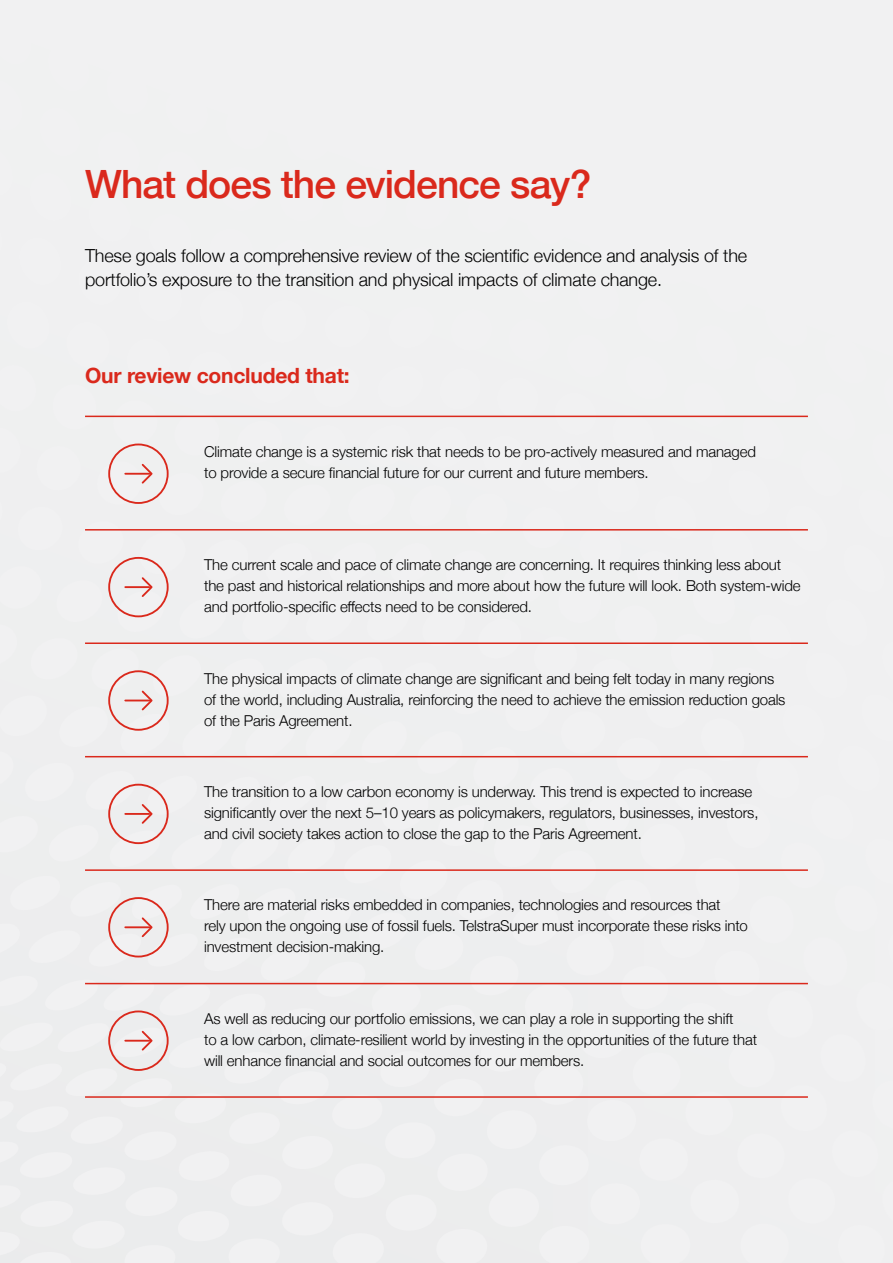
<style>
.page{position:relative;width:893px;height:1263px;background:#fff}
.page>*{position:absolute;margin:0;border:0;box-sizing:border-box;transform-origin:0 0}
.t1{font:500 39px "Helvetica Neue";letter-spacing:-.025em;color:#da291c}
.t2{font:700 21px "Helvetica Neue";letter-spacing:-.01em;color:#da291c}
.t3{font:300 18px/24px "Helvetica Neue";letter-spacing:-.01em;color:#000}
.t4{font:300 15px/21px "Helvetica Neue";letter-spacing:-.01em;color:#000}
</style>
<div class="page">
<div style="left:0;top:0;width:421px;height:1263px;background:#f0f0f1"></div>
<div style="left:421px;top:0;width:472px;height:1263px;background:#f1f1f2"></div>
<hr style="left:85px;top:416px;width:723px;height:1px;background:#da291c">
<hr style="left:85px;top:529px;width:723px;height:1px;background:#da291c">
<div style="left:108px;top:443px;width:61px;height:61px;border:2px solid #da291c;border-radius:50%"></div>
<hr style="left:125px;top:473px;width:24px;height:2px;background:#da291c">
<svg style="left:140px;top:462px;width:14px;height:23px"></svg>
<hr style="left:85px;top:869px;width:723px;height:2px;background:#da291c">
<div style="left:108px;top:784px;width:61px;height:60px;border:2px solid #da291c;border-radius:50%"></div>
<hr style="left:125px;top:813px;width:24px;height:2px;background:#da291c">
<svg style="left:140px;top:802px;width:14px;height:23px"></svg>
<hr style="left:85px;top:756px;width:723px;height:1px;background:#da291c">
<div style="left:108px;top:670px;width:61px;height:61px;border:2px solid #da291c;border-radius:50%"></div>
<svg style="left:125px;top:689px;width:29px;height:23px"></svg>
<hr style="left:85px;top:1096px;width:723px;height:2px;background:#da291c">
<div style="left:108px;top:1010px;width:61px;height:61px;border:2px solid #da291c;border-radius:50%"></div>
<hr style="left:125px;top:1040px;width:24px;height:2px;background:#da291c">
<svg style="left:140px;top:1029px;width:14px;height:23px"></svg>
<hr style="left:85px;top:642px;width:723px;height:2px;background:#da291c">
<div style="left:108px;top:557px;width:61px;height:60px;border:2px solid #da291c;border-radius:50%"></div>
<hr style="left:125px;top:586px;width:24px;height:2px;background:#da291c">
<svg style="left:140px;top:575px;width:14px;height:24px"></svg>
<hr style="left:85px;top:983px;width:723px;height:1px;background:#da291c">
<div style="left:108px;top:897px;width:61px;height:60px;border:2px solid #da291c;border-radius:50%"></div>
<hr style="left:125px;top:926px;width:24px;height:2px;background:#da291c">
<svg style="left:140px;top:916px;width:14px;height:23px"></svg>
<h1 class="t1" style="left:85px;top:153px;width:508px">What does the evidence say?</h1>
<p class="t3" style="left:85px;top:242px;width:664px">These goals follow a comprehensive review of the scientific evidence and analysis of the portfolio’s exposure to the transition and physical impacts of climate change.</p>
<h2 class="t2" style="left:85px;top:359px;width:266px">Our review concluded that:</h2>
<p class="t4" style="left:204px;top:440px;width:553px">Climate change is a systemic risk that needs to be pro-actively measured and managed to provide a secure financial future for our current and future members.</p>
<p class="t4" style="left:204px;top:553px;width:598px">The current scale and pace of climate change are concerning. It requires thinking less about the past and historical relationships and more about how the future will look. Both system-wide and portfolio-specific effects need to be considered.</p>
<p class="t4" style="left:204px;top:667px;width:583px">The physical impacts of climate change are significant and being felt today in many regions of the world, including Australia, reinforcing the need to achieve the emission reduction goals of the Paris Agreement.</p>
<p class="t4" style="left:204px;top:780px;width:556px">The transition to a low carbon economy is underway. This trend is expected to increase significantly over the next 5–10 years as policymakers, regulators, businesses, investors, and civil society takes action to close the gap to the Paris Agreement.</p>
<p class="t4" style="left:204px;top:893px;width:545px">There are material risks embedded in companies, technologies and resources that<br>rely upon the ongoing use of fossil fuels. TelstraSuper must incorporate these risks into investment decision-making.</p>
<p class="t4" style="left:204px;top:1007px;width:554px">As well as reducing our portfolio emissions, we can play a role in supporting the shift<br>to a low carbon, climate-resilient world by investing in the opportunities of the future that will enhance financial and social outcomes for our members.</p>
</div>
